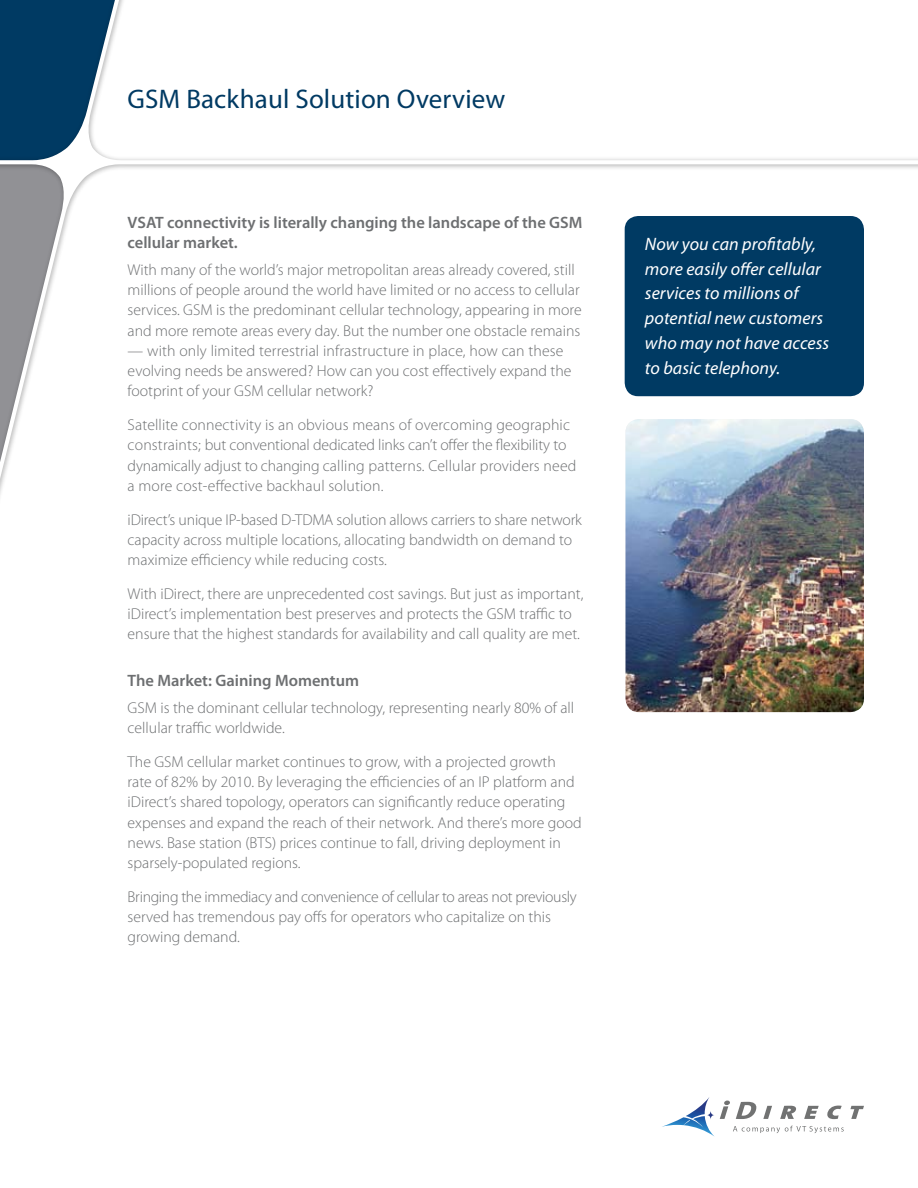
<style>
.page{position:relative;width:918px;height:1188px;background:#fff}
.page>*{position:absolute;margin:0;border:0;box-sizing:border-box;transform-origin:0 0}
.t1{font:27px "Myriad Pro";letter-spacing:.005em;color:#003a63}
.t2{font:italic 18px/24.8px "Myriad Pro";letter-spacing:.005em;color:#fff}
.t3{font:600 16.5px/19.5px "Myriad Pro";color:#6d6f71}
.t4{font:300 15.75px/20.2px "Myriad Pro";color:#6d6f71}
</style>
<div class="page">
<svg style="left:662px;top:1097px;width:202px;height:40px"></svg>
<svg style="left:0;top:0;width:918px;height:542px"></svg>
<div style="left:625px;top:216px;width:239px;height:180px;background:#003a63;border-radius:14px"></div>
<img style="left:626px;top:419px;width:238px;height:293px">
<h1 class="t1" style="left:128px;top:82px;width:379px">GSM Backhaul Solution Overview</h1>
<p class="t3" style="left:128px;top:213px;width:456px">VSAT connectivity is literally changing the landscape of the GSM cellular market.</p>
<p class="t4" style="left:128px;top:260px;width:456px">With many of the world’s major metropolitan areas already covered, still millions of people around the world have limited or no access to cellular services. GSM is the predominant cellular technology, appearing in more and more remote areas every day. But the number one obstacle remains</p>
<p class="t4" style="left:128px;top:341px;width:445px">— with only limited terrestrial infrastructure in place, how can these evolving needs be answered? How can you cost effectively expand the footprint of your GSM cellular network?</p>
<p class="t4" style="left:128px;top:415px;width:450px">Satellite connectivity is an obvious means of overcoming geographic constraints; but conventional dedicated links can’t offer the flexibility to dynamically adjust to changing calling patterns. Cellular providers need a more cost-effective backhaul solution.</p>
<p class="t4" style="left:128px;top:510px;width:456px">iDirect’s unique IP-based D-TDMA solution allows carriers to share network capacity across multiple locations, allocating bandwidth on demand to maximize efficiency while reducing costs.</p>
<p class="t4" style="left:128px;top:584px;width:457px">With iDirect, there are unprecedented cost savings. But just as important, iDirect’s implementation best preserves and protects the GSM traffic to ensure that the highest standards for availability and call quality are met.</p>
<p class="t3" style="left:128px;top:670px;width:233px">The Market: Gaining Momentum</p>
<p class="t4" style="left:128px;top:698px;width:448px">GSM is the dominant cellular technology, representing nearly 80% of all cellular traffic worldwide.</p>
<p class="t4" style="left:128px;top:752px;width:456px">The GSM cellular market continues to grow, with a projected growth rate of 82% by 2010. By leveraging the efficiencies of an IP platform and iDirect’s shared topology, operators can significantly reduce operating expenses and expand the reach of their network. And there’s more good news. Base station (BTS) prices continue to fall, driving deployment in sparsely-populated regions.</p>
<p class="t4" style="left:128px;top:887px;width:451px">Bringing the immediacy and convenience of cellular to areas not previously served has tremendous pay offs for operators who capitalize on this growing demand.</p>
<p class="t2" style="left:645px;top:231px;width:186px">Now you can profitably, more easily offer cellular services to millions of potential new customers who may not have access to basic telephony.</p>
</div>
